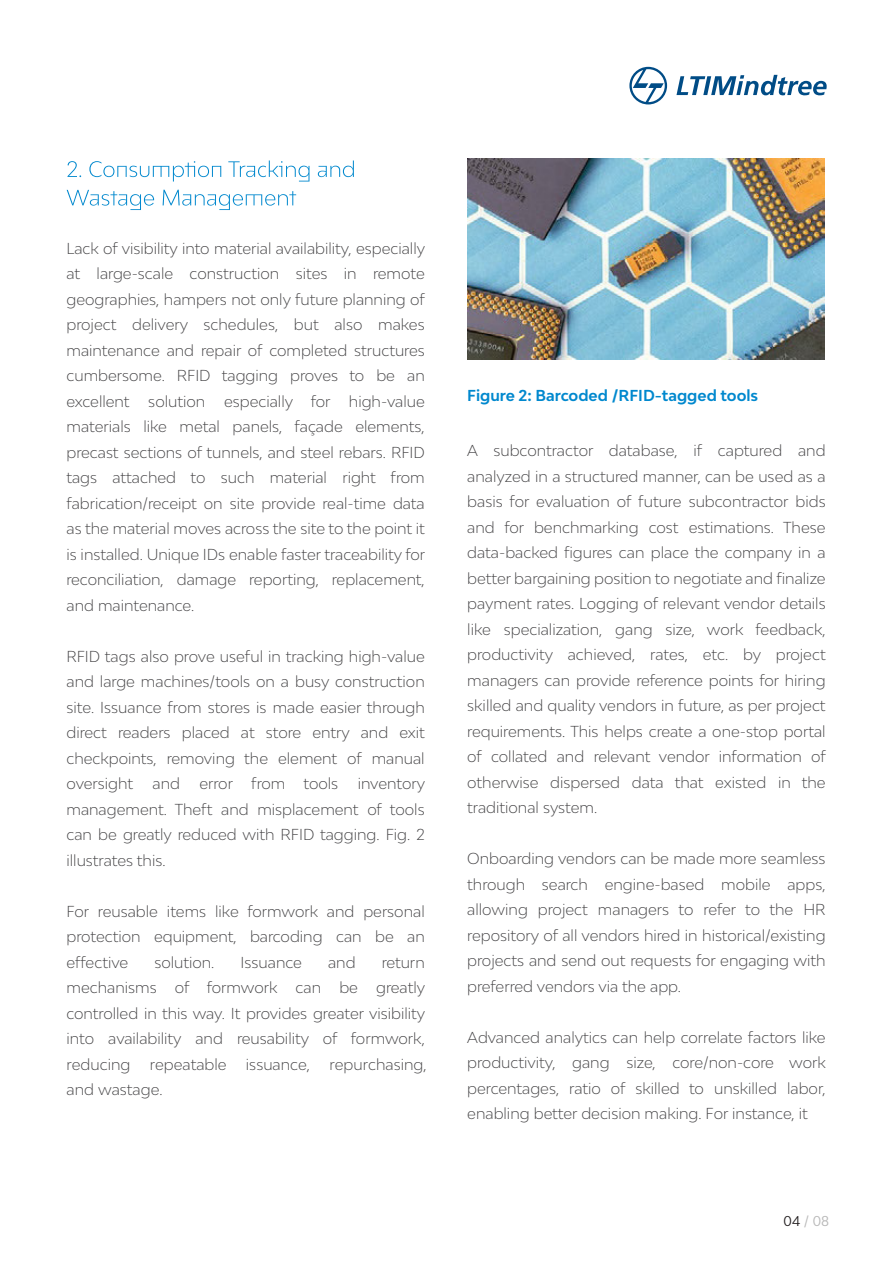
<style>
.page{position:relative;width:893px;height:1263px;background:#fff}
.page>*{position:absolute;margin:0;border:0;box-sizing:border-box;transform-origin:0 0}
.t1{font:300 15px/25.5px "Bw Modelica";color:#414042;text-align:justify}
.t2{font:700 15px "Bw Modelica";color:#0088ce}
.t3{font:13.5px "Bw Modelica";color:#b7b7b7}
.s1{color:#231f20}
</style>
<div class="page">
<svg style="left:629px;top:67px;width:38px;height:37px"></svg>
<svg style="left:676px;top:75px;width:151px;height:20px"></svg>
<svg style="left:67px;top:161px;width:287px;height:21px"></svg>
<svg style="left:67px;top:190px;width:229px;height:20px"></svg>
<img style="left:467px;top:159px;width:358px;height:200px">
<p class="t1" style="left:66px;top:235px;width:360px">Lack of visibility into material availability, especially at large-scale construction sites in remote geographies, hampers not only future planning of project delivery schedules, but also makes maintenance and repair of completed structures cumbersome. RFID tagging proves to be an excellent</p>
<p class="t1" style="left:66px;top:388px;width:360px;text-indent:82px">solution especially for high-value materials like metal panels, façade elements, precast sections of tunnels, and steel rebars. RFID tags attached to such material right from fabrication/receipt on site provide real-time data as the material moves across the site to the point it is installed. Unique IDs enable faster traceability for reconciliation, damage reporting, replacement, and maintenance.</p>
<p class="t1" style="left:66px;top:643px;width:360px">RFID tags also prove useful in tracking high-value and large machines/tools on a busy construction site. Issuance from stores is made easier through direct readers placed at store entry and exit checkpoints, removing the element of manual oversight</p>
<p class="t1" style="left:153px;top:770px;width:29px">and</p>
<p class="t1" style="left:199px;top:770px;width:140px">error from tools</p>
<p class="t1" style="left:66px;top:770px;width:360px;text-indent:291px">inventory management. Theft and misplacement of tools can be greatly reduced with RFID tagging. Fig. 2 illustrates this.</p>
<p class="t1" style="left:66px;top:898px;width:360px">For reusable items like formwork and personal protection equipment, barcoding can be an effective</p>
<p class="t1" style="left:154px;top:949px;width:62px">solution.</p>
<p class="t1" style="left:241px;top:949px;width:63px">Issuance</p>
<p class="t1" style="left:328px;top:949px;width:29px">and</p>
<p class="t1" style="left:66px;top:949px;width:360px;text-indent:315px">return mechanisms of formwork can be greatly controlled in this way. It provides greater visibility into availability and reusability of formwork, reducing</p>
<p class="t1" style="left:150px;top:1051px;width:78px">repeatable</p>
<p class="t1" style="left:246px;top:1051px;width:66px">issuance,</p>
<p class="t1" style="left:329px;top:1051px;width:99px">repurchasing,</p>
<p class="t1" style="left:66px;top:1076px;width:98px">and wastage.</p>
<p class="t2" style="left:467px;top:385px;width:293px">Figure 2: Barcoded /RFID-tagged tools</p>
<p class="t1" style="left:467px;top:437px;width:360px">A subcontractor database, if captured and analyzed in a structured manner, can be used as a basis for evaluation of future subcontractor bids and for benchmarking cost estimations. These data-backed figures can place the company in a better bargaining position to negotiate and finalize payment rates. Logging of relevant vendor details like specialization, gang size, work feedback, productivity achieved, rates, etc. by project managers can provide reference points for hiring skilled and quality vendors in future, as per project requirements. This helps create a one-stop portal of collated and relevant vendor information of otherwise dispersed data that existed in the traditional system.</p>
<p class="t1" style="left:467px;top:845px;width:360px">Onboarding vendors can be made more seamless through search engine-based mobile apps, allowing project managers to refer to the HR repository of all vendors hired in historical/existing projects and send out requests for engaging with preferred vendors via the app.</p>
<p class="t1" style="left:467px;top:1024px;width:360px">Advanced analytics can help correlate factors like productivity, gang size, core/non-core work percentages, ratio of skilled to unskilled labor, enabling better decision making. For instance, it</p>
<p class="t3" style="left:784px;top:1212px;width:47px"><span class="s1">04</span> / 08</p>
</div>
